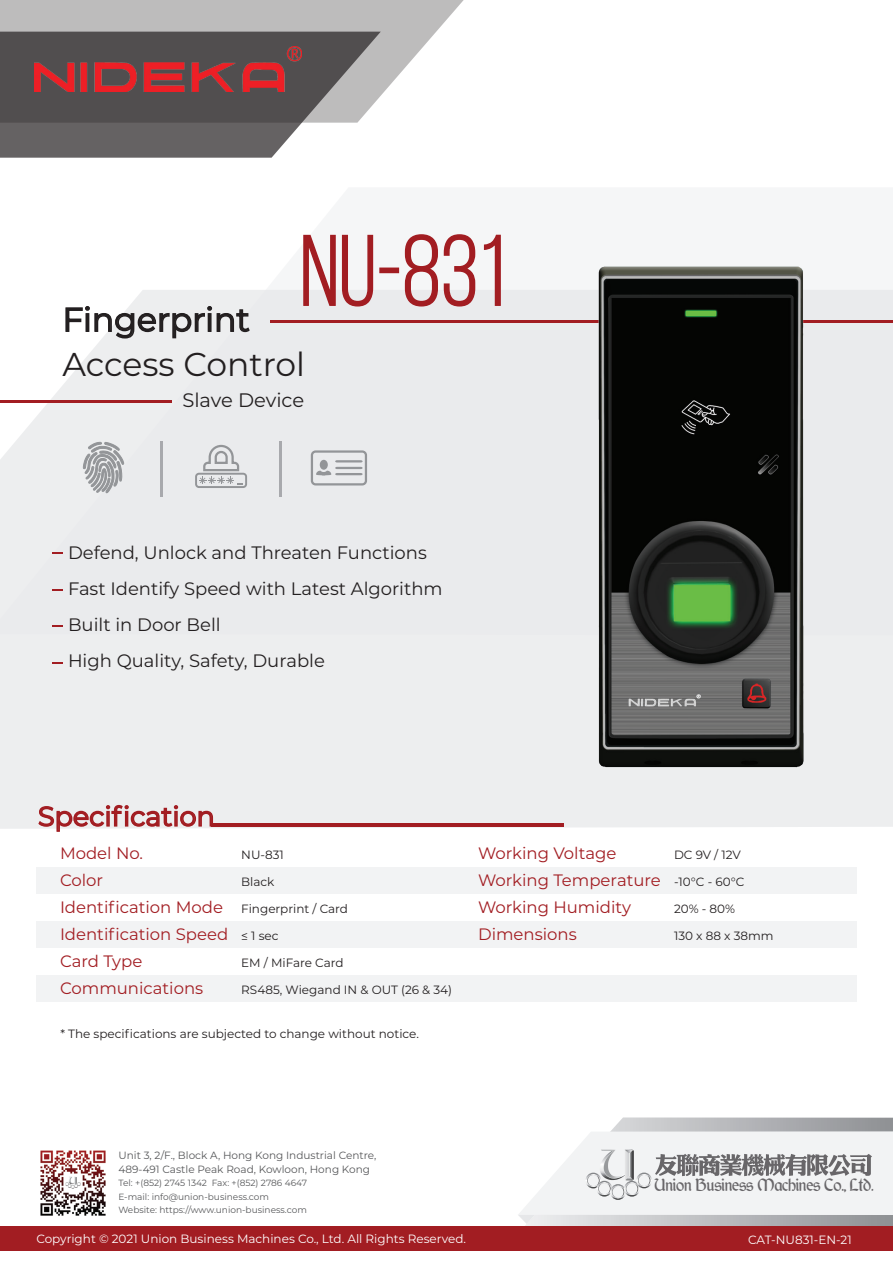
<style>
.page{position:relative;width:893px;height:1263px;background:#fff}
.page>*{position:absolute;margin:0;border:0;box-sizing:border-box;transform-origin:0 0}
.t1{font:99.45px "Bebas Neue";color:#a21d22}
.t2{font:33px/45px "Montserrat";color:#231f20}
.t3{font:27px "Montserrat";color:#a21d22}
.t4{font:19.5px "Montserrat";color:#231f20}
.t5{font:18px/36px "Montserrat";color:#231f20}
.t6{font:16.5px/27px "Montserrat";color:#a21d22}
.t7{font:15.75px "Landes Fraktur";letter-spacing:-.015em;color:#686669;scale:.83 1}
.t8{font:12px "Montserrat";color:#231f20}
.t9{font:12px "Montserrat";color:#fff}
.t10{font:10.5px/13.5px "Montserrat";color:#57585a}
.t11{font:9px/13.5px "Montserrat";color:#57585a}
</style>
<div class="page">
<img style="left:40px;top:1150px;width:66px;height:66px">
<svg style="left:518px;top:1117px;width:375px;height:110px"></svg>
<svg style="left:0;top:123px;width:302px;height:35px;background:#6d6b6c"></svg>
<div style="left:0;top:290px;width:893px;height:539px;background:#eaebed"></div>
<svg style="left:0;top:0;width:464px;height:123px;background:#999797"></svg>
<div style="left:0;top:1227px;width:893px;height:24px;background:#a21d22"></div>
<div style="left:36px;top:867px;width:821px;height:27px;background:#f2f3f4"></div>
<div style="left:36px;top:921px;width:821px;height:27px;background:#f2f3f4"></div>
<div style="left:36px;top:975px;width:821px;height:27px;background:#f2f3f4"></div>
<svg style="left:37px;top:804px;width:177px;height:28px;background:#dab5b7"></svg>
<hr style="left:212px;top:823px;width:352px;height:3px;background:#a21d22">
<img style="left:35px;top:46px;width:266px;height:45px">
<svg style="left:302px;top:234px;width:72px;height:73px"></svg>
<div style="left:379px;top:268px;width:20px;height:5px;border:2px solid #a21d22"></div>
<svg style="left:404px;top:234px;width:72px;height:73px"></svg>
<svg style="left:483px;top:234px;width:19px;height:73px"></svg>
<svg style="left:65px;top:306px;width:186px;height:33px"></svg>
<hr style="left:0;top:400px;width:172px;height:2px;background:#a21d22">
<svg style="left:52px;top:552px;width:10px;height:2px"></svg>
<hr style="left:270px;top:321px;width:623px;height:2px;background:#a21d22">
<svg style="left:82px;top:441px;width:42px;height:65px;background:#c6c7c9"></svg>
<div style="left:195px;top:473px;width:52px;height:15px;border:2px solid #939598;border-radius:3px"></div>
<div style="left:311px;top:450px;width:56px;height:35px;border:2px solid #939598;border-radius:4px"></div>
<svg style="left:316px;top:460px;width:47px;height:15px"></svg>
<svg style="left:199px;top:444px;width:44px;height:41px;background:#d1d2d4"></svg>
<hr style="left:161px;top:441px;width:2px;height:55px;background:#a8a9ad">
<hr style="left:280px;top:441px;width:2px;height:55px;background:#a8a9ad">
<img style="left:564px;top:266px;width:256px;height:507px">
<h1 class="t1" style="left:300px;top:218px;width:208px">NU-831</h1>
<h2 class="t2" style="left:62px;top:296px;width:244px">Fingerprint<br>Access Control</h2>
<h3 class="t4" style="left:182px;top:387px;width:123px">Slave Device</h3>
<h3 class="t5" style="left:68px;top:534px;width:376px">Defend, Unlock and Threaten Functions<br>Fast Identify Speed with Latest Algorithm<br>Built in Door Bell<br>High Quality, Safety, Durable</h3>
<h3 class="t3" style="left:38px;top:798px;width:178px">Specification</h3>
<h3 class="t6" style="left:60px;top:839px;width:170px">Model No.<br>Color<br>Identification Mode<br>Identification Speed<br>Card Type<br>Communications</h3>
<p class="t8" style="left:241px;top:847px;width:44px">NU-831</p>
<p class="t8" style="left:241px;top:874px;width:35px">Black</p>
<p class="t8" style="left:241px;top:901px;width:108px">Fingerprint / Card</p>
<p class="t8" style="left:241px;top:928px;width:39px">≤ 1 sec</p>
<p class="t8" style="left:241px;top:955px;width:104px">EM / MiFare Card</p>
<p class="t8" style="left:241px;top:982px;width:212px">RS485, Wiegand IN &amp; OUT (26 &amp; 34)</p>
<p class="t8" style="left:60px;top:1026px;width:360px">* The specifications are subjected to change without notice.</p>
<h3 class="t6" style="left:478px;top:839px;width:184px">Working Voltage<br>Working Temperature<br>Working Humidity<br>Dimensions</h3>
<p class="t8" style="left:674px;top:847px;width:68px">DC 9V / 12V</p>
<p class="t8" style="left:674px;top:874px;width:72px">-10°C - 60°C</p>
<p class="t8" style="left:674px;top:901px;width:63px">20% - 80%</p>
<p class="t8" style="left:674px;top:928px;width:101px">130 x 88 x 38mm</p>
<p class="t10" style="left:118px;top:1148px;width:259px">Unit 3, 2/F., Block A, Hong Kong Industrial Centre,<br>489-491 Castle Peak Road, Kowloon, Hong Kong</p>
<p class="t11" style="left:118px;top:1176px;width:190px">Tel: +(852) 2745 1342 Fax: +(852) 2786 4647<br>E-mail: info@union-business.com<br>Website: https://www.union-business.com</p>
<h3 class="t7" style="left:654px;top:1173px;width:266px">Union Business Machines Co., Ltd.</h3>
<p class="t9" style="left:36px;top:1230px;width:431px">Copyright © 2021 Union Business Machines Co., Ltd. All Rights Reserved.</p>
<p class="t9" style="left:748px;top:1231px;width:105px">CAT-NU831-EN-21</p>
</div>
